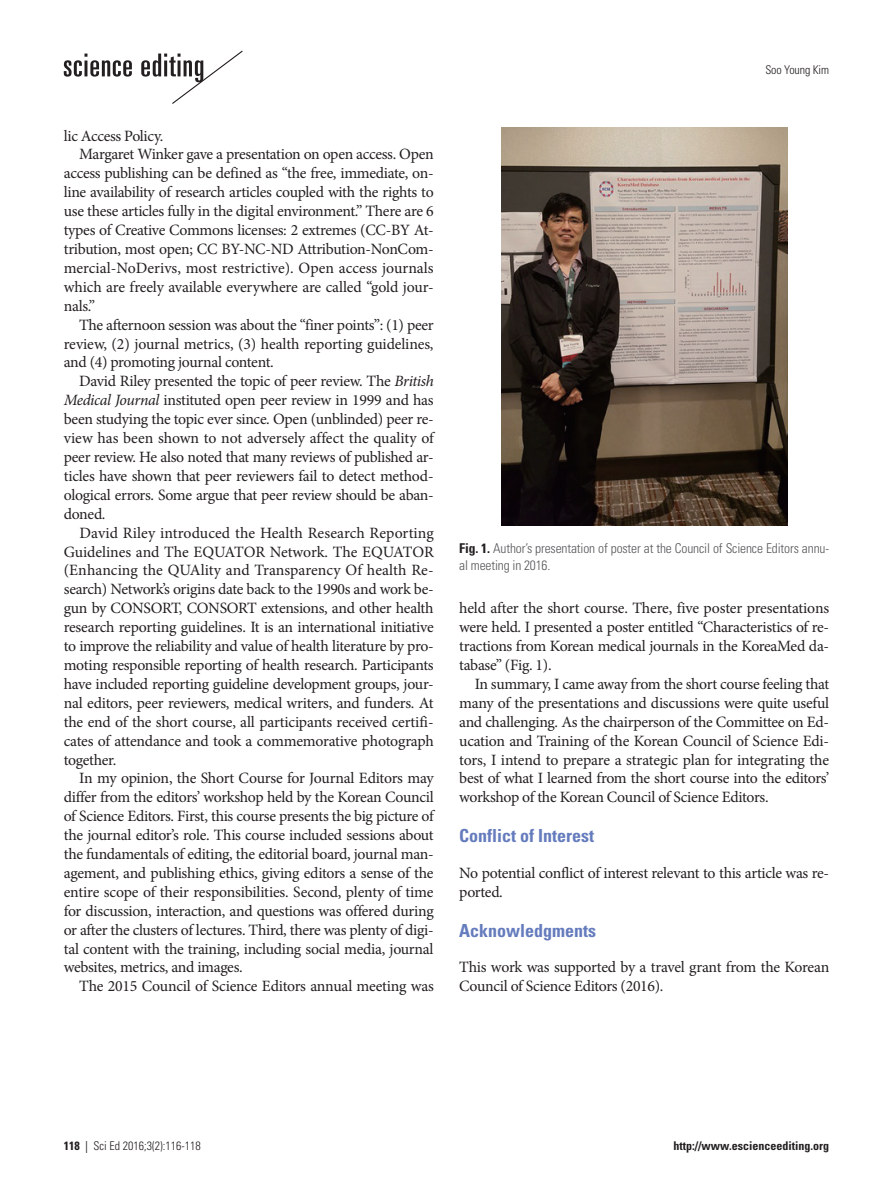
<style>
.page{position:relative;width:893px;height:1191px;background:#fff}
.page>*{position:absolute;margin:0;border:0;box-sizing:border-box;transform-origin:0 0}
.본문대제목{font:700 condensed 18px "Univers LT Std";color:#647bbd}
.본문{font:15.75px/18.9px "Minion Pro";letter-spacing:-.02em;color:#231f20;text-align:justify}
.표제목그림설명{font:300 condensed 13.5px/16.2px "Univers LT Std";letter-spacing:-.01em;color:#57585a}
.t1{font:300 condensed 12px "Univers LT Std";color:#231f20}
.t2{font:700 condensed 12px "Univers LT Std";color:#231f20}
.s1{font-style:italic}
.s2{font-weight:700;color:#231f20}
.s3{font-weight:700}
.s4{font-weight:400}
</style>
<div class="page">
<svg style="left:64px;top:50px;width:179px;height:54px"></svg>
<img style="left:501px;top:128px;width:286px;height:397px">
<p class="본문" style="left:64px;top:126px;width:101px">lic Access Policy.</p>
<p class="본문" style="left:64px;top:145px;width:371px;text-indent:15px">Margaret Winker gave a presentation on open access. Open access publishing can be defined as “the free, immediate, on&shy;line availability of research articles coupled with the rights to use these articles fully in the digital environment.” There are 6 types of Creative Commons licenses: 2 extremes (CC-BY At&shy;tribution, most open; CC BY-NC-ND Attribution-NonCom&shy;mercial-NoDerivs, most restrictive). Open access journals which are freely available everywhere are called “gold jour&shy;nals.”</p>
<p class="본문" style="left:64px;top:315px;width:371px;text-indent:15px">The afternoon session was about the “finer points”: (1) peer review, (2) journal metrics, (3) health reporting guidelines, and (4) promoting journal content.</p>
<p class="본문" style="left:64px;top:372px;width:372px;text-indent:15px">David Riley presented the topic of peer review. The <span class="s1">British Medical Journal</span> instituted open peer review in 1999 and has been studying the topic ever since. Open (unblinded) peer re&shy;view has been shown to not adversely affect the quality of peer review. He also noted that many reviews of published ar&shy;ticles have shown that peer reviewers fail to detect method&shy;ological errors. Some argue that peer review should be aban&shy;doned.</p>
<p class="본문" style="left:64px;top:523px;width:372px;text-indent:16px">David Riley introduced the Health Research Reporting Guidelines and The EQUATOR Network. The EQUATOR (Enhancing the QUAlity and Transparency Of health Re&shy;search) Network’s origins date back to the 1990s and work be&shy;gun by CONSORT, CONSORT extensions, and other health research reporting guidelines. It is an international initiative to improve the reliability and value of health literature by pro&shy;moting responsible reporting of health research. Participants have included reporting guideline development groups, jour&shy;nal editors, peer reviewers, medical writers, and funders. At the end of the short course, all participants received certifi&shy;cates of attendance and took a commemorative photograph together.</p>
<p class="본문" style="left:64px;top:769px;width:371px;text-indent:16px">In my opinion, the Short Course for Journal Editors may differ from the editors’ workshop held by the Korean Council of Science Editors. First, this course presents the big picture of the journal editor’s role. This course included sessions about the fundamentals of editing, the editorial board, journal man&shy;agement, and publishing ethics, giving editors a sense of the entire scope of their responsibilities. Second, plenty of time for discussion, interaction, and questions was offered during or after the clusters of lectures. Third, there was plenty of digi&shy;tal content with the training, including social media, journal websites, metrics, and images.</p>
<p class="본문" style="left:79px;top:977px;width:356px">The 2015 Council of Science Editors annual meeting was</p>
<p class="t1" style="left:765px;top:62px;width:65px">Soo Young Kim</p>
<p class="표제목그림설명" style="left:459px;top:540px;width:371px"><span class="s2">Fig. 1.</span> Author’s presentation of poster at the Council of Science Editors annu&shy;al meeting in 2016.</p>
<p class="본문" style="left:459px;top:599px;width:371px">held after the short course. There, five poster presentations were held. I presented a poster entitled “Characteristics of re&shy;tractions from Korean medical journals in the KoreaMed da&shy;tabase” (Fig. 1).</p>
<p class="본문" style="left:459px;top:674px;width:371px;text-indent:15px">In summary, I came away from the short course feeling that many of the presentations and discussions were quite useful and challenging. As the chairperson of the Committee on Ed&shy;ucation and Training of the Korean Council of Science Edi&shy;tors, I intend to prepare a strategic plan for integrating the best of what I learned from the short course into the editors’ workshop of the Korean Council of Science Editors.</p>
<p class="본문대제목" style="left:459px;top:824px;width:137px">Conflict of Interest</p>
<p class="본문" style="left:459px;top:863px;width:371px">No potential conflict of interest relevant to this article was re&shy;ported.</p>
<p class="본문대제목" style="left:459px;top:919px;width:138px">Acknowledgments</p>
<p class="본문" style="left:459px;top:958px;width:371px">This work was supported by a travel grant from the Korean<br>Council of Science Editors (2016).</p>
<p class="t1" style="left:64px;top:1138px;width:138px"><span class="s3">118</span> <span class="s4">|</span> Sci Ed 2016;3(2):116-118</p>
<p class="t2" style="left:674px;top:1138px;width:157px">http://www.escienceediting.org</p>
</div>
